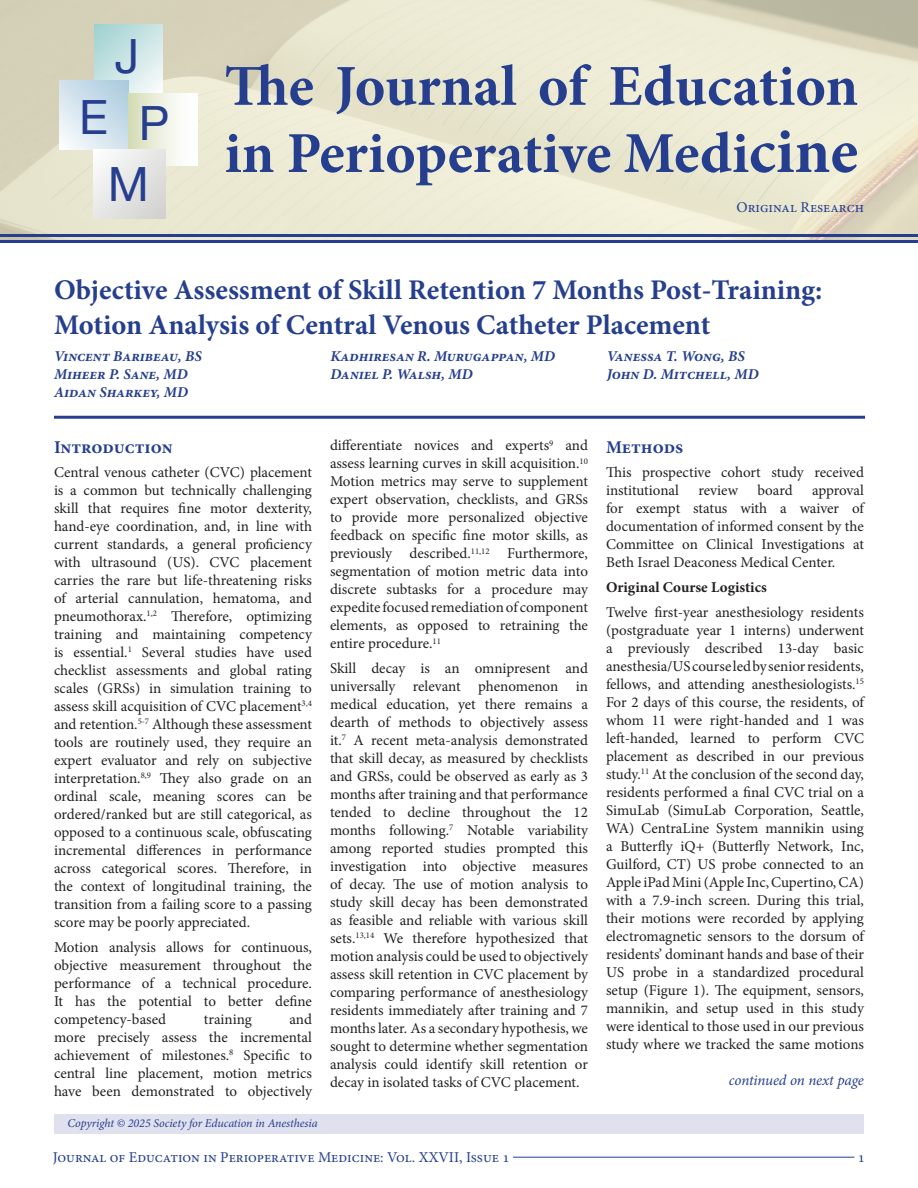
<style>
.page{position:relative;width:918px;height:1188px;background:#fff}
.page>*{position:absolute;margin:0;border:0;box-sizing:border-box;transform-origin:0 0}
.t1{font:700 58.05px/67.2px "Minion Pro";letter-spacing:-.015em;color:#253f8e}
.t2{font:47.25px "Helvetica Neue";color:#253f8e}
.t3{font:700 28.5px/34.2px "Minion Pro";letter-spacing:-.005em;color:#253f8e}
.Section_Headings{font:700 18px "Minion Pro";color:#253f8e}
.t4{font:15px/18px "Minion Pro";letter-spacing:-.005em;color:#231f20;text-align:justify}
.t5{font:italic 700 15px "Minion Pro";color:#253f8e}
.t6{font:15px "Minion Pro";color:#253f8e}
.t7{font:700 15px "Minion Pro";letter-spacing:.005em;color:#231f20}
.t8{font:italic 15px "Minion Pro";letter-spacing:-.005em;color:#253f8e}
.t9{font:italic 12px "Minion Pro";letter-spacing:-.005em;color:#253f8e}
.s1{font-size:63.45px}
</style>
<div class="page">
<hr style="left:513px;top:1157px;width:341px;height:1px;background:#253f8e">
<hr style="left:54px;top:416px;width:811px;height:3px;background:#253f8e">
<img style="left:0;top:0;width:918px;height:240px">
<svg style="left:94px;top:25px;width:69px;height:69px;background:#cbe5e4"></svg>
<svg style="left:60px;top:80px;width:69px;height:69px;background:#d1e2ec"></svg>
<div style="left:129px;top:94px;width:69px;height:71px;background:linear-gradient(to right,#d7deb9,#fff)"></div>
<div style="left:93px;top:149px;width:73px;height:69px;background:linear-gradient(to right,#f2f3f3,#dadad9)"></div>
<hr style="left:0;top:234px;width:918px;height:3px;background:#253f8e">
<hr style="left:0;top:240px;width:918px;height:3px;background:#253f8e">
<div style="left:54px;top:1115px;width:810px;height:19px;background:#e0e1ee"></div>
<p class="t2" style="left:115px;top:22px;width:26px">J</p>
<p class="t2" style="left:79px;top:83px;width:30px">E</p>
<p class="t2" style="left:139px;top:89px;width:32px">P</p>
<p class="t2" style="left:108px;top:150px;width:43px">M</p>
<p class="t1" style="left:224px;top:52px;width:635px">The Journal of Education in Perioperative Medi<span class="s1">cine</span></p>
<p class="t6" style="left:737px;top:197px;width:129px">Original Research</p>
<p class="t3" style="left:54px;top:273px;width:770px">Objective Assessment of Skill Retention 7 Months Post-Training:<br>Motion Analysis of Central Venous Catheter Placement</p>
<p class="t5" style="left:54px;top:345px;width:149px">Vincent Baribeau, BS</p>
<p class="t5" style="left:54px;top:363px;width:135px">Miheer P. Sane, MD</p>
<p class="t5" style="left:54px;top:381px;width:136px">Aidan Sharkey, MD</p>
<p class="t5" style="left:607px;top:345px;width:140px">Vanessa T. Wong, BS</p>
<p class="t5" style="left:607px;top:363px;width:153px">John D. Mitchell, MD</p>
<p class="t5" style="left:330px;top:345px;width:226px">Kadhiresan R. Murugappan, MD</p>
<p class="t5" style="left:330px;top:363px;width:144px">Daniel P. Walsh, MD</p>
<p class="Section_Headings" style="left:54px;top:434px;width:120px">Introduction</p>
<p class="t4" style="left:54px;top:464px;width:260px">Central venous catheter (CVC) placement is a common but technically challenging skill that requires fine motor dexterity, hand-eye coordination, and, in line with current standards, a general proficiency with ultrasound (US). CVC placement carries the rare but life-threatening risks of arterial cannulation, hematoma, and pneumothorax.<sup>1,2</sup> Therefore, optimizing training and maintaining competency is essential.<sup>1</sup> Several studies have used checklist assessments and global rating scales (GRSs) in simulation training to assess skill acquisition of CVC placement<sup>3,4 </sup>and retention.<sup>5-7</sup> Although these assessment tools are routinely used, they require an expert evaluator and rely on subjective interpretation.<sup>8,9</sup> They also grade on an ordinal scale, meaning scores can be ordered/ranked but are still categorical, as opposed to a continuous scale, obfuscating incremental differences in performance across categorical scores. Therefore, in the context of longitudinal training, the transition from a failing score to a passing score may be poorly appreciated.</p>
<p class="t4" style="left:54px;top:938px;width:260px">Motion analysis allows for continuous, objective measurement throughout the performance of a technical procedure.<br>It has the potential to better define competency-based</p>
<p class="t4" style="left:54px;top:1010px;width:260px;text-indent:235px">and more precisely assess the incremental achievement of milestones.<sup>8</sup> Specific to central line placement, motion metrics have been demonstrated to objectively</p>
<p class="t4" style="left:204px;top:1010px;width:50px">training</p>
<p class="t9" style="left:68px;top:1115px;width:252px">Copyright © 2025 Society for Education in Anesthesia</p>
<p class="t4" style="left:330px;top:437px;width:260px">differentiate novices and experts<sup>9</sup> and assess learning curves in skill acquisition.<sup>10<br></sup>Motion metrics may serve to supplement expert observation, checklists, and GRSs to provide more personalized objective feedback on specific fine motor skills, as previously described.<sup>11,12</sup> Furthermore, segmentation of motion metric data into discrete subtasks for a procedure may expedite focused remediation of component elements, as opposed to retraining the entire procedure.<sup>11</sup></p>
<p class="t4" style="left:330px;top:660px;width:260px">Skill decay is an omnipresent and universally relevant phenomenon in medical education, yet there remains a dearth of methods to objectively assess it.<sup>7</sup> A recent meta-analysis demonstrated that skill decay, as measured by checklists and GRSs, could be observed as early as 3 months after training and that performance tended to decline throughout the 12 months following.<sup>7</sup> Notable variability among reported studies prompted this investigation into objective measures of decay. The use of motion analysis to study skill decay has been demonstrated as feasible and reliable with various skill sets.<sup>13,14</sup> We therefore hypothesized that motion analysis could be used to objectively assess skill retention in CVC placement by comparing performance of anesthesiology residents immediately after training and 7 months later. As a secondary hypothesis, we sought to determine whether segmentation analysis could identify skill retention or decay in isolated tasks of CVC placement.</p>
<p class="Section_Headings" style="left:606px;top:434px;width:79px">Methods</p>
<p class="t4" style="left:606px;top:464px;width:259px">This prospective cohort study received institutional</p>
<p class="t4" style="left:606px;top:482px;width:261px;text-indent:206px">approval for exempt status with a waiver of documentation of informed consent by the Committee on Clinical Investigations at Beth Israel Deaconess Medical Center.</p>
<p class="t7" style="left:606px;top:577px;width:162px">Original Course Logistics</p>
<p class="t4" style="left:606px;top:603px;width:261px">Twelve first-year anesthesiology residents (postgraduate year 1 interns) underwent a previously described 13-day basic anesthesia/US course led by senior residents, fellows, and attending anesthesiologists.<sup>15<br></sup>For 2 days of this course, the residents, of whom 11 were right-handed and 1 was left-handed, learned to perform CVC placement as described in our previous study.<sup>11</sup> At the conclusion of the second day, residents performed a final CVC trial on a SimuLab (SimuLab Corporation, Seattle, WA) CentraLine System mannikin using a Butterfly iQ+ (Butterfly Network, Inc, Guilford, CT) US probe connected to an Apple iPad Mini (Apple Inc, Cupertino, CA) with a 7.9-inch screen. During this trial, their motions were recorded by applying electromagnetic sensors to the dorsum of residents’ dominant hands and base of their US probe in a standardized procedural setup (Figure 1). The equipment, sensors, mannikin, and setup used in this study were identical to those used in our previous study where we tracked the same motions</p>
<p class="t8" style="left:729px;top:1070px;width:137px">continued on next page</p>
<p class="t4" style="left:698px;top:482px;width:41px">review</p>
<p class="t4" style="left:757px;top:482px;width:37px">board</p>
<p class="t6" style="left:53px;top:1147px;width:458px">Journal of Education in Perioperative Medicine: Vol. XXVII, Issue 1</p>
<p class="t6" style="left:858px;top:1147px;width:9px">1</p>
</div>
